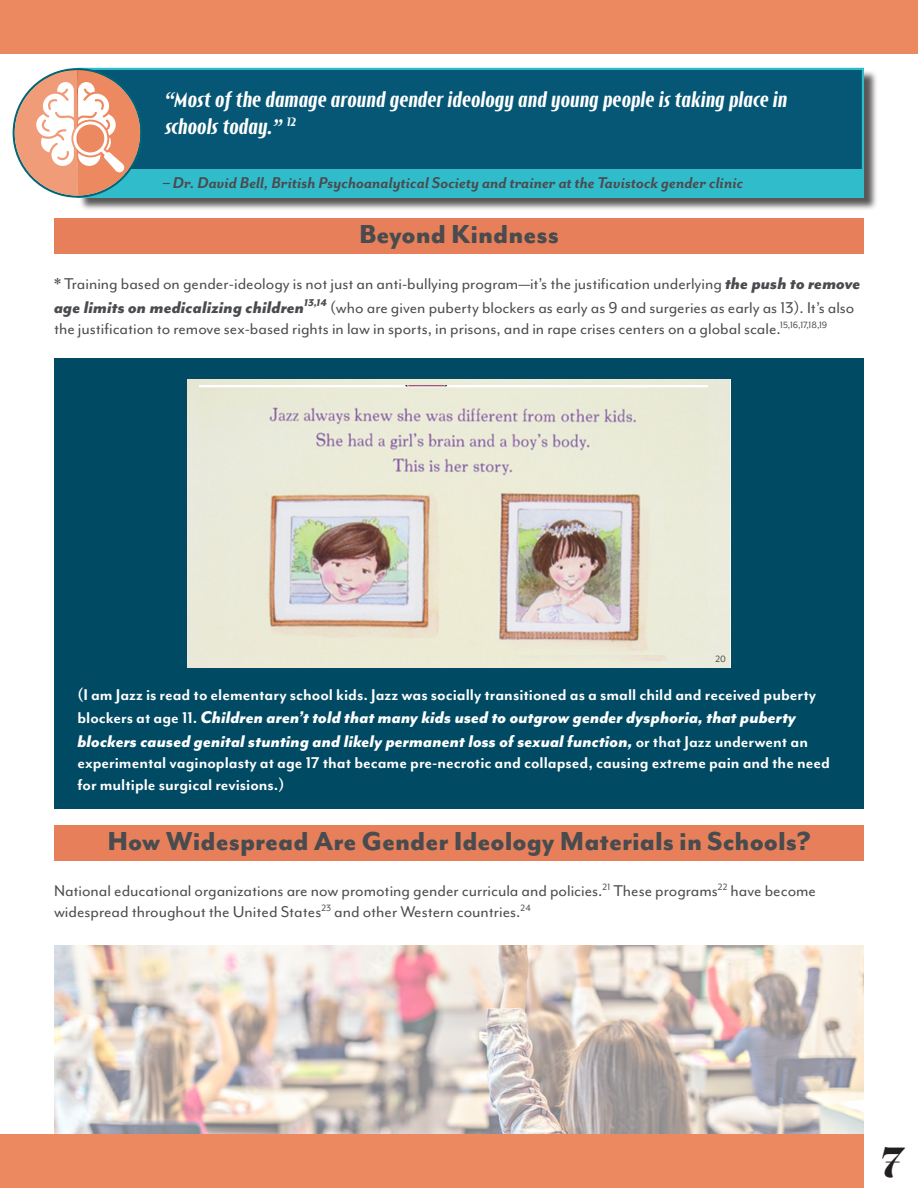
<style>
.page{position:relative;width:918px;height:1188px;background:#fff}
.page>*{position:absolute;margin:0;border:0;box-sizing:border-box;transform-origin:0 0}
.t1{font:italic 42px "Abril Fatface";color:#231f20}
.Body_Copy_Sub-headline_20pt{font:800 30px "Mr Eaves Mod OT";color:#494b4e}
.Quotes_Copy_Short_Films{font:italic 800 22.5px/27px "Short Films";color:#fff}
.Body_Copy_Graphic_Bold{font:italic 800 19.5px/23.4px "Mr Eaves Mod OT";color:#fff}
.Body_Copy{font:18px/23.4px "Mr Eaves Mod OT";color:#494b4e}
.Body_Copy_Graphic_Bold-2{font:700 18px/21.6px "Mr Eaves Mod OT";color:#fff}
.Quotes_copy_credit{font:italic 700 18px "Mr Eaves San OT";color:#494b4e}
.Body_Copy-2{font:10.5px "Mr Eaves Mod OT";color:#494b4e}
.s1{font-weight:800;font-style:italic;font-size:19.5px}
.s2{font-weight:700;font-style:normal;font-size:18px}
</style>
<div class="page">
<div style="left:0;top:1134px;width:918px;height:54px;background:#ed8961"></div>
<div style="left:864px;top:1134px;width:54px;height:54px;background:#fff"></div>
<div style="left:0;top:0;width:918px;height:54px;background:#ed8961"></div>
<div style="left:54px;top:359px;width:810px;height:450px;background:#004a63"></div>
<div style="left:188px;top:380px;width:542px;height:288px;background:#eaead9"></div>
<img style="left:200px;top:385px;width:507px;height:269px">
<div style="left:54px;top:825px;width:810px;height:36px;background:#e7805a"></div>
<div style="left:54px;top:218px;width:810px;height:35px;background:#e7805a"></div>
<div style="left:79px;top:69px;width:798px;height:142px;background:#231f20;opacity:.75"></div>
<div style="left:77px;top:67px;width:788px;height:132px;background:#065775"></div>
<div style="left:77px;top:169px;width:787px;height:28px;background:#31bccc"></div>
<img style="left:54px;top:945px;width:810px;height:189px">
<svg style="left:15px;top:70px;width:125px;height:126px"></svg>
<p class="Quotes_Copy_Short_Films" style="left:165px;top:86px;width:624px">“Most of the damage around gender ideology and young people is taking place in schools today.” <sup>12</sup></p>
<p class="Quotes_copy_credit" style="left:163px;top:172px;width:582px">– Dr. David Bell, British Psychoanalytical Society and trainer at the Tavistock gender clinic</p>
<p class="Body_Copy_Sub-headline_20pt" style="left:359px;top:217px;width:201px">Beyond Kindness</p>
<p class="Body_Copy" style="left:54px;top:272px;width:808px">* Training based on gender-ideology is not just an anti-bullying program—it’s the justification underlying <span class="s1">the push to remove age limits on medicalizing children</span><sup>13,14</sup> (who are given puberty blockers as early as 9 and surgeries as early as 13). It’s also</p>
<p class="Body_Copy" style="left:54px;top:317px;width:775px">the justification to remove sex-based rights in law in sports, in prisons, and in rape crises centers on a global scale.<sup>15,16,17,18,19</sup></p>
<p class="Body_Copy-2" style="left:716px;top:653px;width:12px">20</p>
<p class="Body_Copy_Graphic_Bold-2" style="left:77px;top:683px;width:740px">(I am Jazz is read to elementary school kids. Jazz was socially transitioned as a small child and received puberty</p>
<p class="Body_Copy_Graphic_Bold" style="left:77px;top:705px;width:732px"><span class="s2">blockers at age 11.</span> Children aren’t told that many kids used to outgrow gender dysphoria, that puberty blockers caused genital stunting and likely permanent loss of sexual function, <span class="s2">or that Jazz underwent an</span></p>
<p class="Body_Copy_Graphic_Bold-2" style="left:77px;top:752px;width:754px">experimental vaginoplasty at age 17 that became pre-necrotic and collapsed, causing extreme pain and the need for multiple surgical revisions.)</p>
<p class="Body_Copy_Sub-headline_20pt" style="left:107px;top:824px;width:705px">How Widespread Are Gender Ideology Materials in Schools?</p>
<p class="Body_Copy" style="left:54px;top:879px;width:764px;line-height:21.6px">National educational organizations are now promoting gender curricula and policies.<sup>21</sup> These programs<sup>22</sup> have become widespread throughout the United States<sup>23</sup> and other Western countries.<sup>24</sup></p>
<h1 class="t1" style="left:879px;top:1132px;width:25px">7</h1>
</div>
